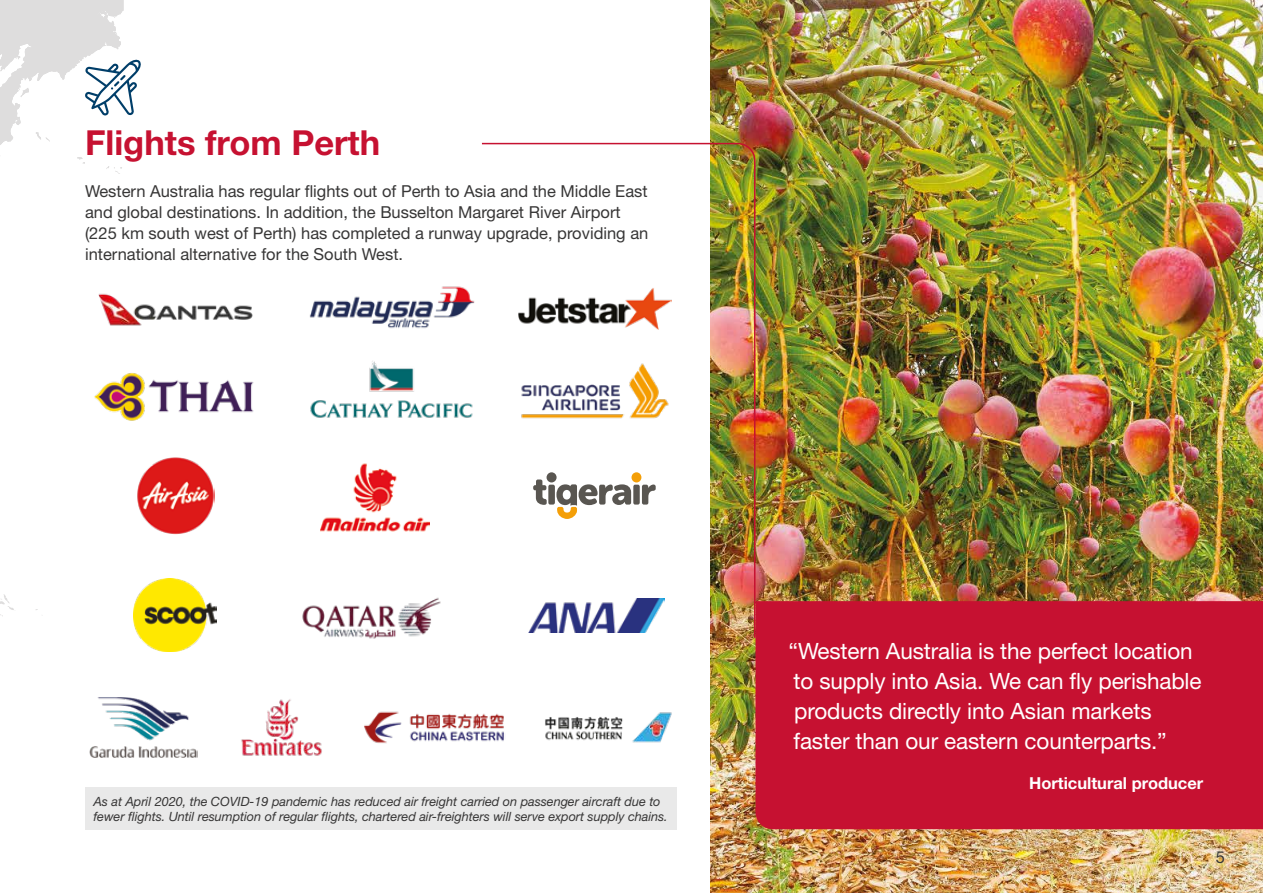
<style>
.page{position:relative;width:1263px;height:893px;background:#fff}
.page>*{position:absolute;margin:0;border:0;box-sizing:border-box;transform-origin:0 0}
.t1{font:700 34.5px "Helvetica Neue";color:#c61131}
.t2{font:22.5px/30px "Helvetica Neue";letter-spacing:-.005em;color:#fff}
.t3{font:16.5px/21px "Helvetica Neue";color:#373636}
.t4{font:700 16.5px "Helvetica Neue";color:#fff}
.t5{font:italic 12.75px/15px "Helvetica Neue";letter-spacing:-.005em;color:#373636}
</style>
<div class="page">
<img style="left:710px;top:0;width:553px;height:893px">
<div style="left:755px;top:601px;width:508px;height:228px;background:#c61131"></div>
<img style="left:481px;top:142px;width:275px;height:497px">
<svg style="left:0;top:0;width:141px;height:174px"></svg>
<div style="left:85px;top:787px;width:592px;height:42px;background:#e9e9e9"></div>
<img style="left:519px;top:287px;width:152px;height:43px">
<img style="left:98px;top:293px;width:155px;height:33px">
<img style="left:309px;top:282px;width:176px;height:52px">
<img style="left:517px;top:357px;width:156px;height:67px">
<img style="left:94px;top:372px;width:160px;height:49px">
<img style="left:310px;top:361px;width:163px;height:57px">
<img style="left:137px;top:457px;width:77px;height:78px">
<svg style="left:533px;top:472px;width:123px;height:47px"></svg>
<img style="left:321px;top:463px;width:109px;height:69px">
<img style="left:134px;top:579px;width:83px;height:73px">
<img style="left:528px;top:598px;width:137px;height:34px">
<img style="left:302px;top:597px;width:139px;height:42px">
<img style="left:545px;top:712px;width:127px;height:31px">
<img style="left:364px;top:711px;width:140px;height:33px">
<img style="left:241px;top:699px;width:81px;height:57px">
<img style="left:89px;top:697px;width:108px;height:60px">
<h1 class="t1" style="left:85px;top:121px;width:297px">Flights from Perth</h1>
<p class="t3" style="left:85px;top:180px;width:565px">Western Australia has regular flights out of Perth to Asia and the Middle East and global destinations. In addition, the Busselton Margaret River Airport (225 km south west of Perth) has completed a runway upgrade, providing an international alternative for the South West.</p>
<p class="t5" style="left:94px;top:793px;width:576px">As at April 2020, the COVID-19 pandemic has reduced air freight carried on passenger aircraft due to fewer flights. Until resumption of regular flights, chartered air-freighters will serve export supply chains.</p>
<h2 class="t2" style="left:789px;top:635px;width:414px">“Western Australia is the perfect location to supply into Asia. We can fly perishable products directly into Asian markets faster than our eastern counterparts.”</h2>
<p class="t4" style="left:1029px;top:773px;width:176px">Horticultural producer</p>
<p class="t3" style="left:1216px;top:847px;width:11px">5</p>
</div>
